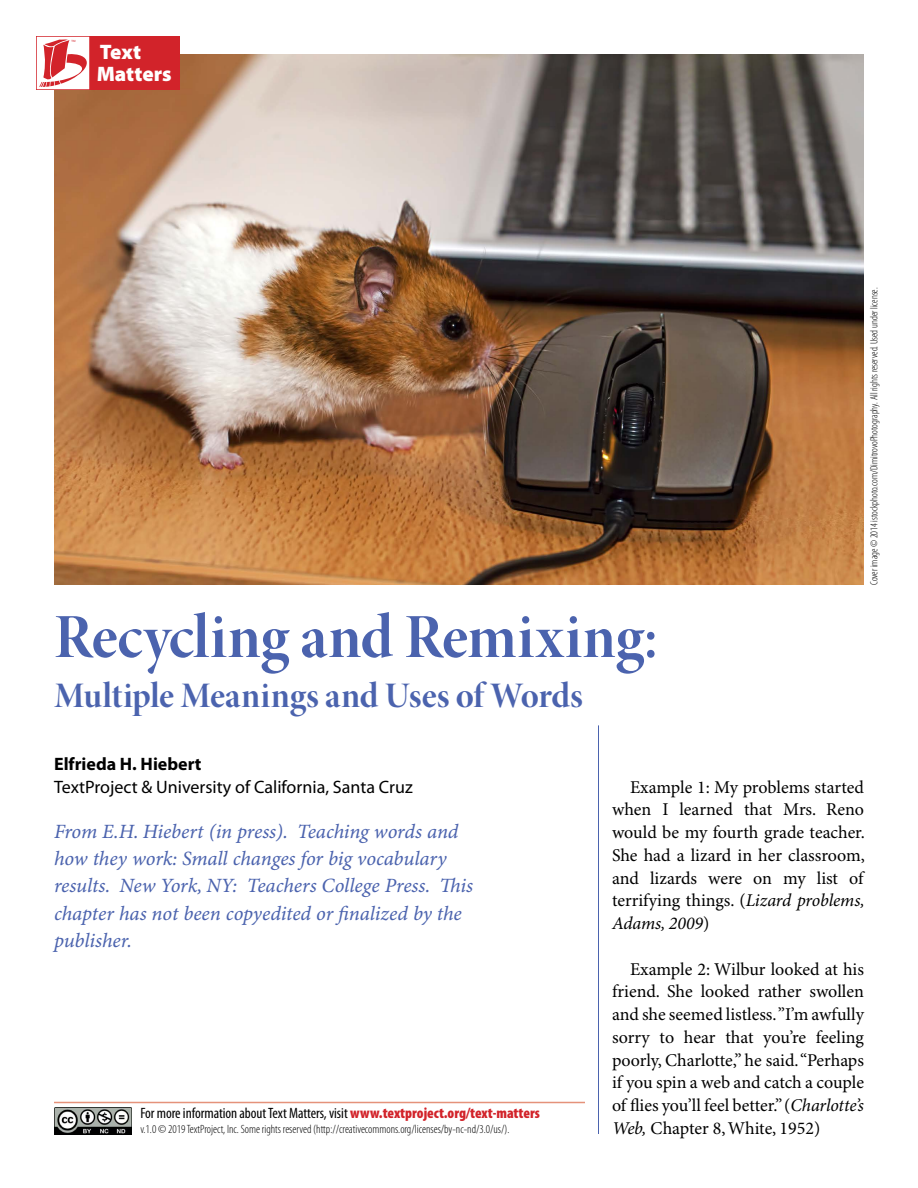
<style>
.page{position:relative;width:918px;height:1188px;background:#fff}
.page>*{position:absolute;margin:0;border:0;box-sizing:border-box;transform-origin:0 0}
.t1{font:63px "Minion Pro Bold Disp";letter-spacing:-.005em;color:#4b63ae}
.t2{font:36px "Minion Pro Bold Disp";letter-spacing:-.01em;color:#4b63ae}
.t3{font:900 21px/22.5px "Myriad Pro";color:#fff}
.t4{font:20.25px/27.3px "Minion Pro It Capt";letter-spacing:-.005em;color:#4b63ae}
.t5{font:18px/22.8px "Minion Pro";letter-spacing:-.005em;color:#000;text-align:justify}
.t6{font:18px "Myriad Pro";color:#000}
.t7{font:700 18px "Myriad Pro";color:#000}
.t8{font:condensed 15px "Myriad Pro";letter-spacing:-.005em;color:#000}
.t9{font:300 condensed 12px "Myriad Pro";color:#000}
.t10{font:300 condensed 10.5px "Myriad Pro";color:#000}
.t11{font:300 7.5px "Myriad Pro";color:#d2232a}
.s1{font-weight:900;color:#d2232a}
.s2{font-style:italic}
</style>
<div class="page">
<img style="left:54px;top:54px;width:810px;height:531px">
<hr style="left:598px;top:725px;width:1px;height:409px;background:#4b63ae">
<img style="left:54px;top:1107px;width:77px;height:27px">
<hr style="left:54px;top:1102px;width:531px;height:1px;background:#e5927a">
<svg style="left:36px;top:36px;width:54px;height:54px"></svg>
<div style="left:90px;top:36px;width:90px;height:54px;background:#d2232a"></div>
<p class="t11" style="left:71px;top:39px;width:6px">™</p>
<p class="t3" style="left:97px;top:40px;width:76px">Text<br>Matters</p>
<h1 class="t1" style="left:54px;top:599px;width:606px">Recycling and Remixing:</h1>
<h2 class="t2" style="left:54px;top:674px;width:530px">Multiple Meanings and Uses of Words</h2>
<p class="t10" style="left:868px;top:585px;width:299px;rotate:-90deg">Cover image © 2014 istockphoto.com/DimitrovoPhotography. All rights reserved. Used under license.</p>
<p class="t7" style="left:54px;top:754px;width:149px">Elfrieda H. Hiebert</p>
<p class="t6" style="left:54px;top:777px;width:360px">TextProject &amp; University of California, Santa Cruz</p>
<p class="t4" style="left:54px;top:819px;width:421px">From E.H. Hiebert (in press). Teaching words and how they work: Small changes for big vocabulary results. New York, NY: Teachers College Press. This chapter has not been copyedited or finalized by the publisher.</p>
<p class="t8" style="left:140px;top:1104px;width:401px">For more information about Text Matters, visit <span class="s1">www.textproject.org/text-matters</span></p>
<p class="t9" style="left:140px;top:1123px;width:371px">v.1.0 © 2019 TextProject, Inc. Some rights reserved (http://creativecommons.org/licenses/by-nc-nd/3.0/us/).</p>
<p class="t5" style="left:612px;top:776px;width:254px;text-indent:18px">Example 1: My problems started when I learned that Mrs. Reno would be my fourth grade teacher.<br>She had a lizard in her classroom, and lizards were on my list of terrifying things. (<span class="s2">Lizard problems, Adams, 2009</span>)</p>
<p class="t5" style="left:612px;top:958px;width:254px;text-indent:18px">Example 2: Wilbur looked at his friend. She looked rather swollen and she seemed listless. ”I’m awfully sorry to hear that you’re feeling poorly, Charlotte,” he said. “Perhaps if you spin a web and catch a couple of flies you’ll feel better.” (<span class="s2">Charlotte’s Web,</span> Chapter 8, White, 1952)</p>
</div>
